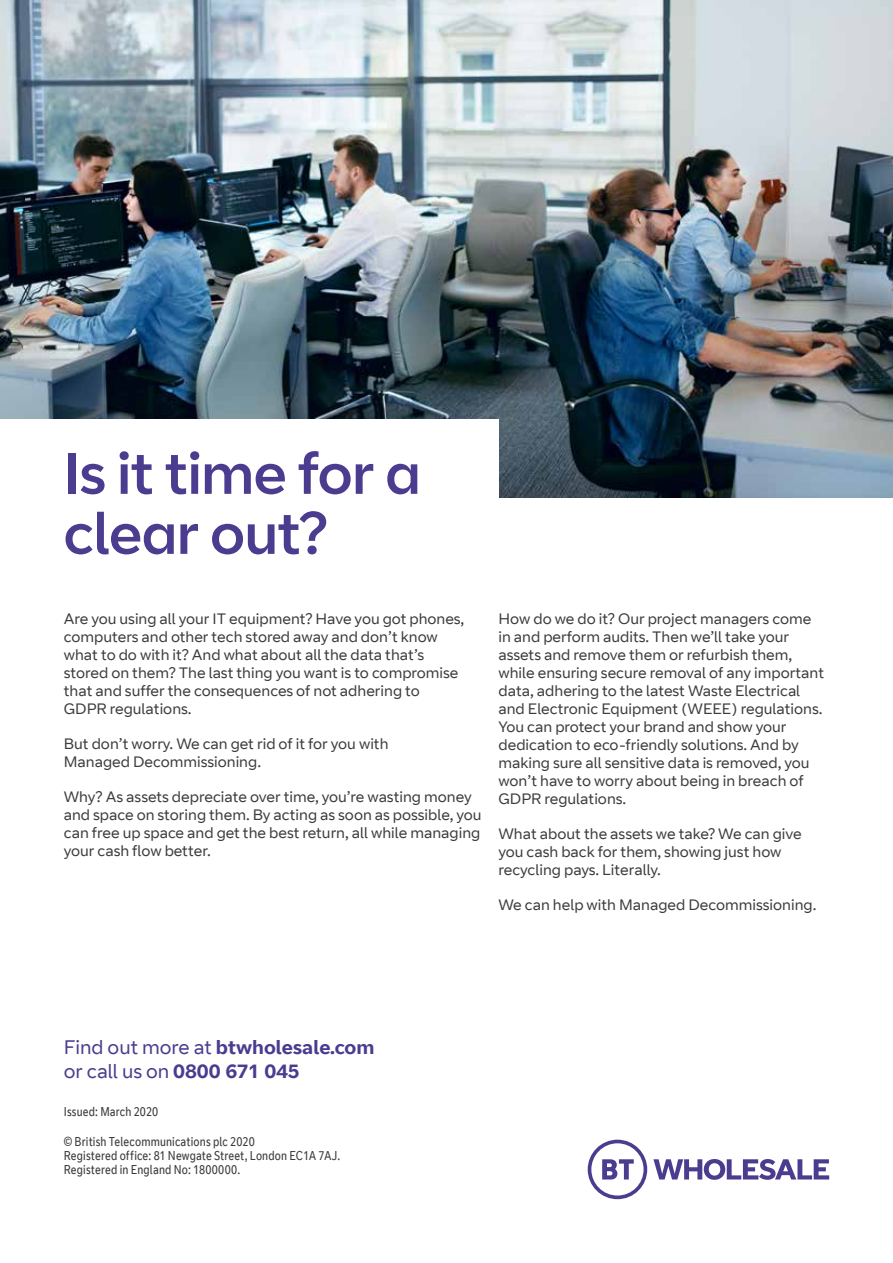
<style>
.page{position:relative;width:893px;height:1263px;background:#fff}
.page>*{position:absolute;margin:0;border:0;box-sizing:border-box;transform-origin:0 0}
.t1{font:58.5px/60px "BT Curve Headline";color:#4c3c90}
.t2{font:700 19.5px/23.4px "BT Curve";color:#4c3c90}
.t3{font:15px/18px "BT Curve";color:#3c3c3b}
.t4{font:12.75px/14.1px "BT Curve Condensed";letter-spacing:.01em;color:#3c3c3b}
.s1{font-weight:400}
</style>
<div class="page">
<svg style="left:588px;top:1140px;width:59px;height:59px"></svg>
<svg style="left:653px;top:1159px;width:176px;height:21px"></svg>
<img style="left:0;top:0;width:893px;height:497px">
<div style="left:0;top:419px;width:498px;height:210px;background:#fff"></div>
<h1 class="t1" style="left:64px;top:446px;width:358px">Is it time for a clear out?</h1>
<p class="t3" style="left:64px;top:610px;width:402px">Are you using all your IT equipment? Have you got phones, computers and other tech stored away and don’t know what to do with it? And what about all the data that’s stored on them? The last thing you want is to compromise that and suffer the consequences of not adhering to GDPR regulations.</p>
<p class="t3" style="left:64px;top:735px;width:326px">But don’t worry. We can get rid of it for you with<br>Managed Decommissioning.</p>
<p class="t3" style="left:64px;top:788px;width:419px">Why? As assets depreciate over time, you’re wasting money and space on storing them. By acting as soon as possible, you can free up space and get the best return, all while managing your cash flow better.</p>
<p class="t3" style="left:498px;top:610px;width:327px">How do we do it? Our project managers come in and perform audits. Then we’ll take your assets and remove them or refurbish them, while ensuring secure removal of any important data, adhering to the latest Waste Electrical and Electronic Equipment (WEEE) regulations.<br>You can protect your brand and show your dedication to eco-friendly solutions. And by making sure all sensitive data is removed, you won’t have to worry about being in breach of GDPR regulations.</p>
<p class="t3" style="left:498px;top:825px;width:305px">What about the assets we take? We can give you cash back for them, showing just how recycling pays. Literally.</p>
<p class="t3" style="left:498px;top:896px;width:319px">We can help with Managed Decommissioning.</p>
<h2 class="t2" style="left:64px;top:1036px;width:312px"><span class="s1">Find out more at</span> btwholesale.com <span class="s1">or call us on</span> 0800 671 045</h2>
<p class="t4" style="left:64px;top:1105px;width:96px">Issued: March 2020</p>
<p class="t4" style="left:64px;top:1135px;width:278px">© British Telecommunications plc 2020<br>Registered office: 81 Newgate Street, London EC1A 7AJ.<br>Registered in England No: 1800000.</p>
</div>
